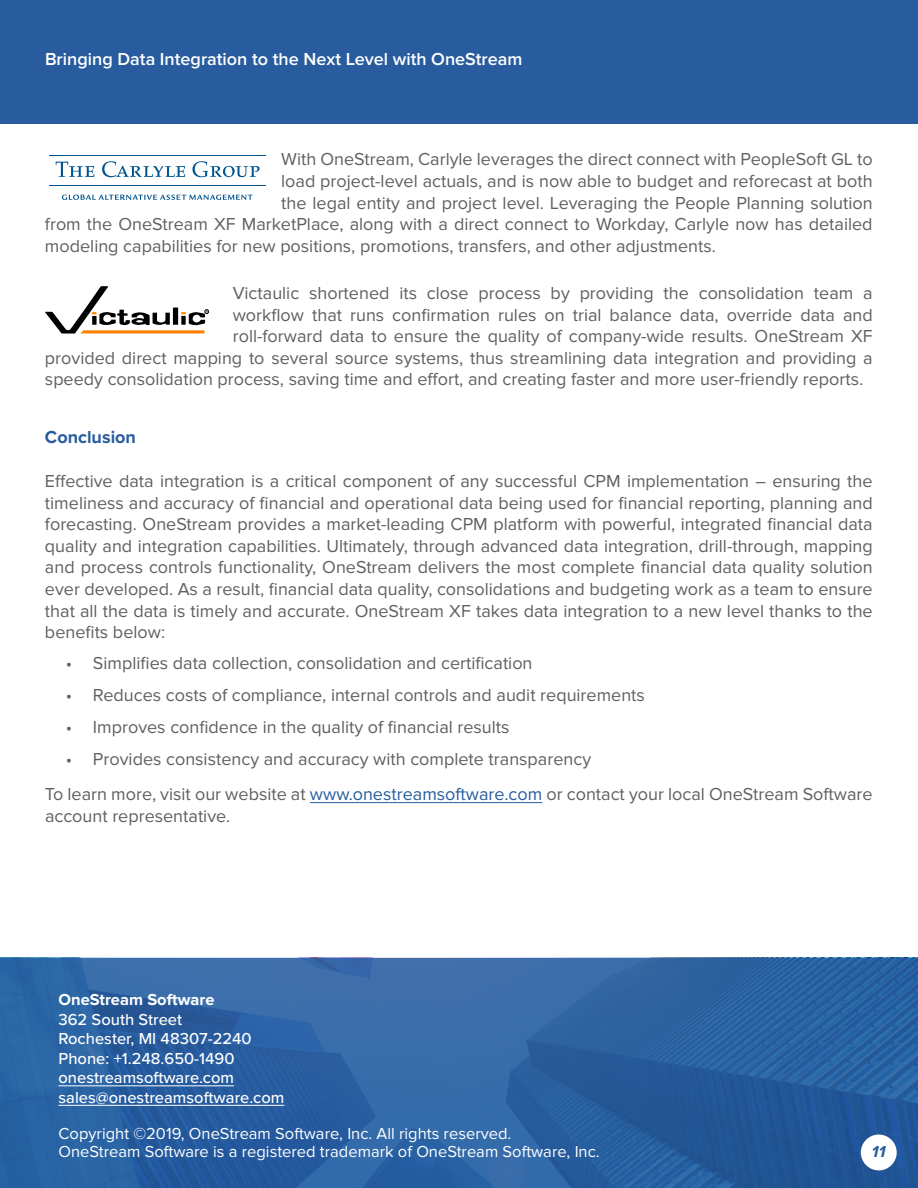
<style>
.page{position:relative;width:918px;height:1188px;background:#fff}
.page>*{position:absolute;margin:0;border:0;box-sizing:border-box;transform-origin:0 0}
.t1{font:18px/21.6px "Proxima Nova";color:#615f60;text-align:justify}
.t2{font:600 18px "Proxima Nova";color:#fff}
.t3{font:700 18px "Proxima Nova";color:#285c9e}
.t4{font:16.5px/18px "Proxima Nova";color:#fff}
.t5{font:500 16.5px/19.5px "Proxima Nova";color:#fff}
.t6{font:700 16.5px "Proxima Nova";color:#fff}
.t7{font:italic 700 16.5px "Proxima Nova";color:#fff}
.s1{color:#285c9e}
.s2{color:#245c9f}
</style>
<div class="page">
<div style="left:0;top:0;width:918px;height:124px;background:#285c9e"></div>
<hr style="left:310px;top:802px;width:232px;height:1px;background:#285c9e">
<svg style="left:45px;top:286px;width:164px;height:48px"></svg>
<svg style="left:0;top:958px;width:918px;height:230px;background:#2c62a2"></svg>
<div style="left:861px;top:1135px;width:36px;height:35px;background:#fff;border-radius:50%"></div>
<hr style="left:58px;top:1086px;width:176px;height:1px;background:#fff">
<hr style="left:58px;top:1105px;width:226px;height:1px;background:#fff">
<svg style="left:56px;top:162px;width:38px;height:15px"></svg>
<svg style="left:102px;top:161px;width:83px;height:16px"></svg>
<svg style="left:192px;top:161px;width:68px;height:16px"></svg>
<hr style="left:49px;top:155px;width:217px;height:1px;background:#00548f">
<hr style="left:49px;top:185px;width:217px;height:1px;background:#00548f">
<svg style="left:62px;top:195px;width:191px;height:5px"></svg>
<p class="t2" style="left:45px;top:49px;width:479px">Bringing Data Integration to the Next Level with OneStream</p>
<p class="t1" style="left:281px;top:149px;width:593px">With OneStream, Carlyle leverages the direct connect with PeopleSoft GL to</p>
<p class="t1" style="left:281px;top:171px;width:593px">load project-level actuals, and is now able to budget and reforecast at both</p>
<p class="t1" style="left:281px;top:192px;width:593px">the legal entity and project level. Leveraging the People Planning solution</p>
<p class="t1" style="left:45px;top:214px;width:829px">from the OneStream XF MarketPlace, along with a direct connect to Workday, Carlyle now has detailed</p>
<p class="t1" style="left:45px;top:235px;width:670px">modeling capabilities for new positions, promotions, transfers, and other adjustments.</p>
<p class="t1" style="left:233px;top:282px;width:641px">Victaulic shortened its close process by providing the consolidation team a</p>
<p class="t1" style="left:233px;top:304px;width:641px">workflow that runs confirmation rules on trial balance data, override data and</p>
<p class="t1" style="left:233px;top:326px;width:641px">roll-forward data to ensure the quality of company-wide results. OneStream XF</p>
<p class="t1" style="left:45px;top:347px;width:829px">provided direct mapping to several source systems, thus streamlining data integration and providing a</p>
<p class="t1" style="left:45px;top:369px;width:818px">speedy consolidation process, saving time and effort, and creating faster and more user-friendly reports.</p>
<p class="t3" style="left:45px;top:429px;width:93px">Conclusion</p>
<p class="t1" style="left:45px;top:471px;width:829px">Effective data integration is a critical component of any successful CPM implementation – ensuring the timeliness and accuracy of financial and operational data being used for financial reporting, planning and forecasting. OneStream provides a market-leading CPM platform with powerful, integrated financial data quality and integration capabilities. Ultimately, through advanced data integration, drill-through, mapping and process controls functionality, OneStream delivers the most complete financial data quality solution ever developed. As a result, financial data quality, consolidations and budgeting work as a team to ensure that all the data is timely and accurate. OneStream XF takes data integration to a new level thanks to the benefits below:</p>
<p class="t1" style="left:66px;top:652px;width:468px">• Simplifies data collection, consolidation and certification</p>
<p class="t1" style="left:66px;top:684px;width:580px">• Reduces costs of compliance, internal controls and audit requirements</p>
<p class="t1" style="left:66px;top:716px;width:445px">• Improves confidence in the quality of financial results</p>
<p class="t1" style="left:45px;top:742px;width:829px;line-height:35.1px;text-indent:21px">• Provides consistency and accuracy with complete transparency<br>To learn more, visit our website at <span class="s1">www.onestreamsoftware.com</span> or contact your local OneStream Software</p>
<p class="t1" style="left:45px;top:805px;width:185px">account representative.</p>
<p class="t6" style="left:58px;top:992px;width:157px">OneStream Software</p>
<p class="t5" style="left:58px;top:1009px;width:227px">362 South Street<br>Rochester, MI 48307-2240<br>Phone: +1.248.650-1490 onestreamsoftware.com sales@onestreamsoftware.com</p>
<p class="t4" style="left:58px;top:1125px;width:541px">Copyright ©2019, OneStream Software, Inc. All rights reserved.<br>OneStream Software is a registered trademark of OneStream Software, Inc.</p>
<p class="t7" style="left:856px;top:1142px;width:31px">11<span class="s2">11</span></p>
</div>
